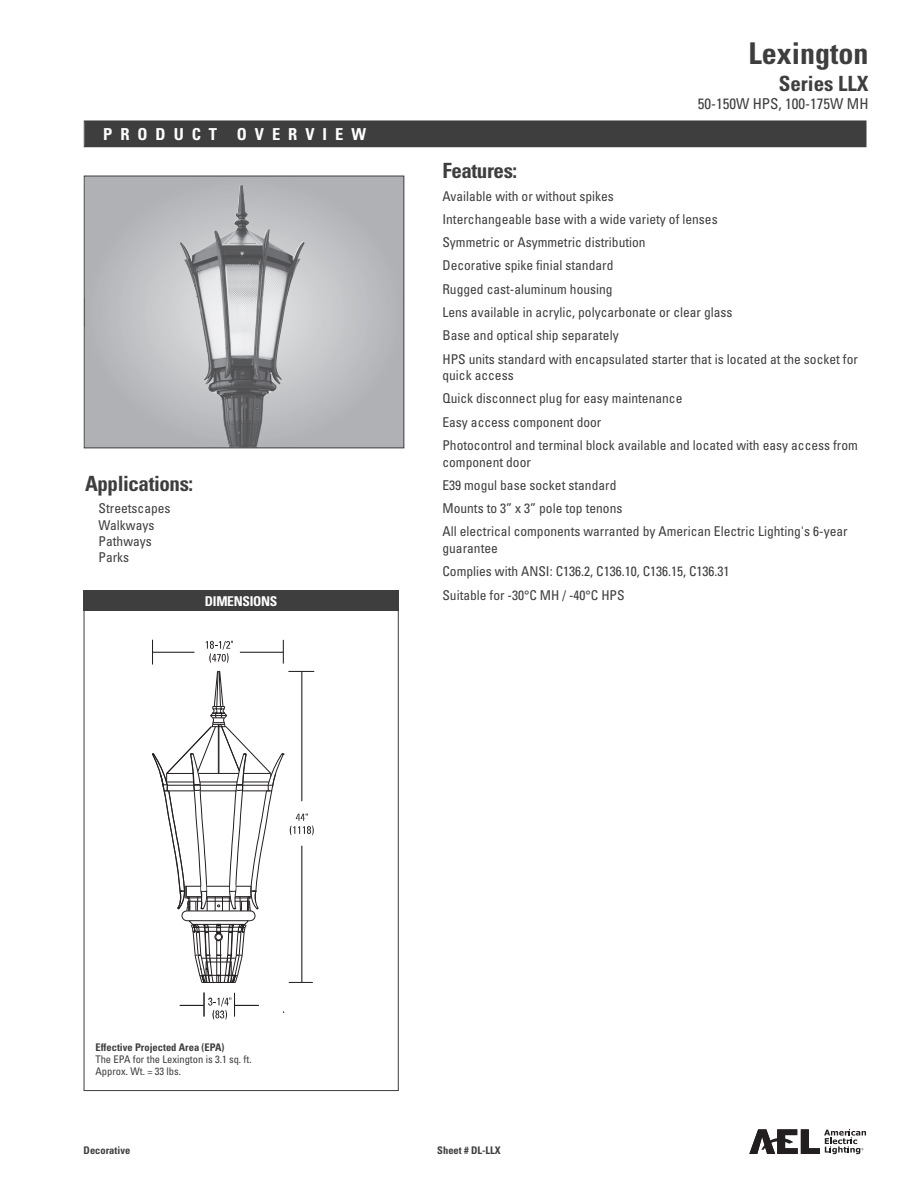
<style>
.page{position:relative;width:918px;height:1188px;background:#fff}
.page>*{position:absolute;margin:0;border:0;box-sizing:border-box;transform-origin:0 0}
.t1{font:700 condensed 30px "Univers";color:#3e3e3f}
.t2{font:700 condensed 21px "Univers";letter-spacing:-.02em;color:#3e3e3f}
.t3{font:700 condensed 21px "Univers";color:#3e3e3f}
.t4{font:700 condensed 16.5px "Univers";letter-spacing:.485em;color:#fff}
.t5{font:condensed 15px "Univers";color:#3e3e3f}
.t6{font:condensed 13.5px/23.2px "Univers";color:#3e3e3f}
.t7{font:700 condensed 13.5px "Univers";letter-spacing:-.02em;color:#fff}
.t8{font:condensed 10.5px/12px "Univers";color:#3e3e3f}
.t9{font:700 condensed 10.5px "Univers";color:#3e3e3f}
.s1{font-weight:700}
</style>
<div class="page">
<svg style="left:749px;top:1129px;width:117px;height:25px"></svg>
<div style="left:85px;top:121px;width:781px;height:25px;background:#3e3e3f"></div>
<div style="left:84px;top:121px;width:782px;height:26px;border:1px solid #3e3e3f"></div>
<svg style="left:86px;top:178px;width:316px;height:268px;background:#b8b9bc"></svg>
<img style="left:180px;top:185px;width:124px;height:261px">
<div style="left:84px;top:176px;width:320px;height:272px;border:1px solid #3e3e3f"></div>
<hr style="left:153px;top:652px;width:41px;height:1px;background:#231f20">
<hr style="left:240px;top:652px;width:43px;height:1px;background:#231f20">
<svg style="left:283px;top:640px;width:1px;height:24px"></svg>
<svg style="left:152px;top:640px;width:1px;height:24px"></svg>
<svg style="left:206px;top:641px;width:27px;height:22px"></svg>
<svg style="left:180px;top:993px;width:79px;height:26px"></svg>
<svg style="left:152px;top:671px;width:162px;height:312px"></svg>
<div style="left:84px;top:590px;width:315px;height:21px;background:#3e3e3f"></div>
<p class="t4" style="left:103px;top:124px;width:264px">PRODUCT OVERVIEW</p>
<p class="t2" style="left:85px;top:470px;width:110px">Applications:</p>
<p class="t6" style="left:99px;top:500px;width:73px;line-height:16.5px">Streetscapes<br>Walkways<br>Pathways<br>Parks</p>
<p class="t7" style="left:205px;top:593px;width:74px">DIMENSIONS</p>
<p class="t1" style="left:749px;top:35px;width:121px">Lexington</p>
<p class="t3" style="left:779px;top:71px;width:91px">Series LLX</p>
<p class="t5" style="left:698px;top:94px;width:172px">50-150W HPS, 100-175W MH</p>
<p class="t2" style="left:442px;top:158px;width:76px">Features:</p>
<p class="t6" style="left:442px;top:184px;width:417px">Available with or without spikes<br>Interchangeable base with a wide variety of lenses<br>Symmetric or Asymmetric distribution<br>Decorative spike finial standard<br>Rugged cast-aluminum housing<br>Lens available in acrylic, polycarbonate or clear glass<br>Base and optical ship separately<br>HPS units standard with encapsulated starter that is located at the socket for</p>
<p class="t6" style="left:442px;top:364px;width:417px">quick access<br>Quick disconnect plug for easy maintenance<br>Easy access component door<br>Photocontrol and terminal block available and located with easy access from</p>
<p class="t6" style="left:442px;top:450px;width:407px">component door<br>E39 mogul base socket standard<br>Mounts to 3” x 3” pole top tenons<br>All electrical components warranted by American Electric Lighting's 6-year</p>
<p class="t6" style="left:442px;top:536px;width:289px">guarantee<br>Complies with ANSI: C136.2, C136.10, C136.15, C136.31<br>Suitable for -30°C MH / -40°C HPS</p>
<p class="t8" style="left:95px;top:1041px;width:158px"><span class="s1">Effective Projected Area (EPA)<br></span>The EPA for the Lexington is 3.1 sq. ft.<br>Approx. Wt. = 33 lbs.</p>
<p class="t9" style="left:84px;top:1144px;width:48px">Decorative</p>
<p class="t9" style="left:437px;top:1144px;width:65px">Sheet # DL-LLX</p>
</div>
